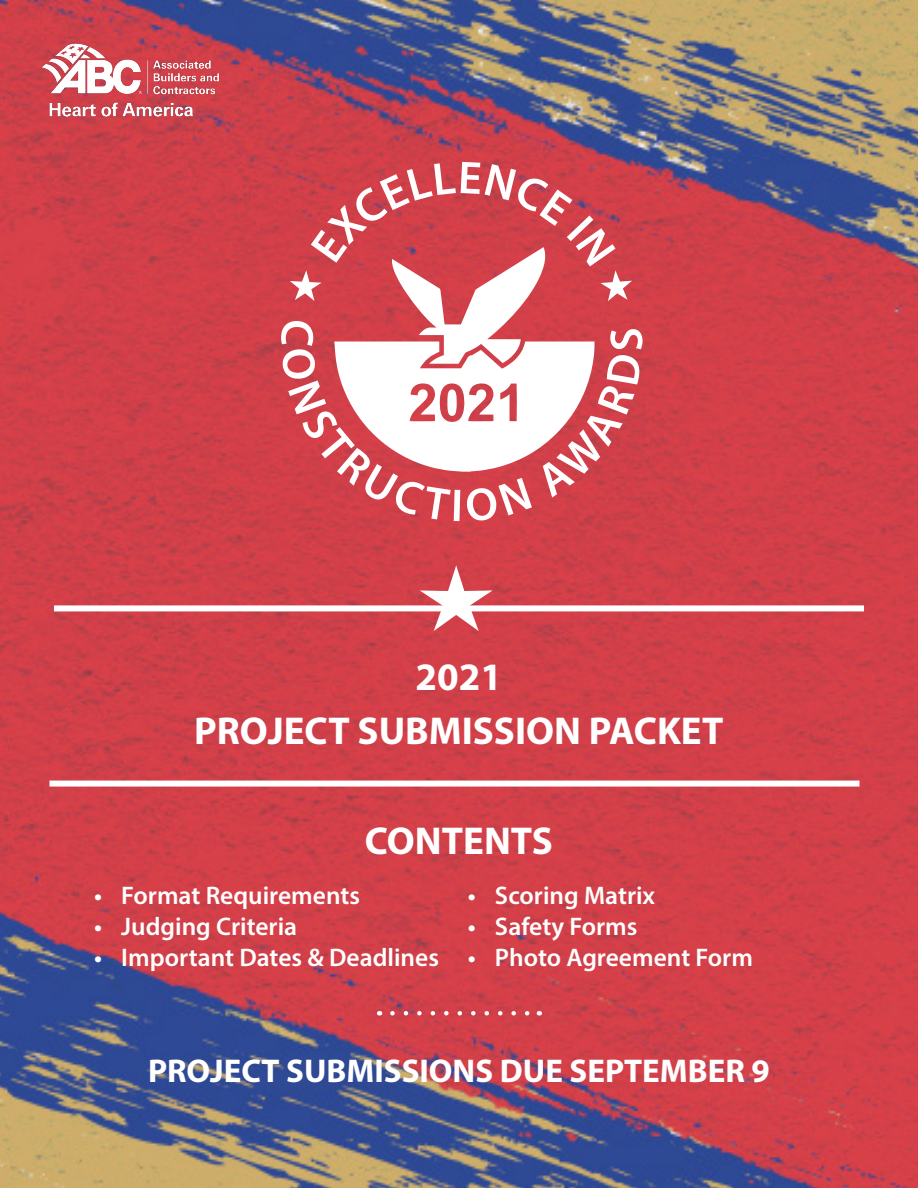
<style>
.page{position:relative;width:918px;height:1188px;background:#fff}
.page>*{position:absolute;margin:0;border:0;box-sizing:border-box;transform-origin:0 0}
.t1{font:700 39px/53.4px "Myriad Pro";color:#fff;text-align:center}
.t2{font:700 33px "Myriad Pro";color:#fff}
.t3{font:600 25.5px "Myriad Pro";color:#fff}
</style>
<div class="page">
<img style="left:0;top:0;width:918px;height:1188px">
<div style="left:49px;top:781px;width:810px;height:6px;background:#fff"></div>
<svg style="left:392px;top:1011px;width:140px;height:5px"></svg>
<img style="left:27px;top:27px;width:211px;height:108px">
<svg style="left:281px;top:162px;width:362px;height:359px"></svg>
<div style="left:54px;top:605px;width:810px;height:6px;background:#fff"></div>
<svg style="left:420px;top:565px;width:73px;height:66px"></svg>
<h1 class="t1" style="left:194px;top:649px;width:531px">2021<br>PROJECT SUBMISSION PACKET</h1>
<h1 class="t1" style="left:365px;top:813px;width:190px">CONTENTS</h1>
<p class="t3" style="left:94px;top:880px;width:267px">• Format Requirements</p>
<p class="t3" style="left:94px;top:910px;width:204px">• Judging Criteria</p>
<p class="t3" style="left:94px;top:941px;width:346px">• Important Dates &amp; Deadlines</p>
<p class="t3" style="left:468px;top:880px;width:189px">• Scoring Matrix</p>
<p class="t3" style="left:468px;top:910px;width:171px">• Safety Forms</p>
<p class="t3" style="left:468px;top:941px;width:286px">• Photo Agreement Form</p>
<p class="t2" style="left:148px;top:1049px;width:623px">PROJECT SUBMISSIONS DUE SEPTEMBER 9</p>
</div>
